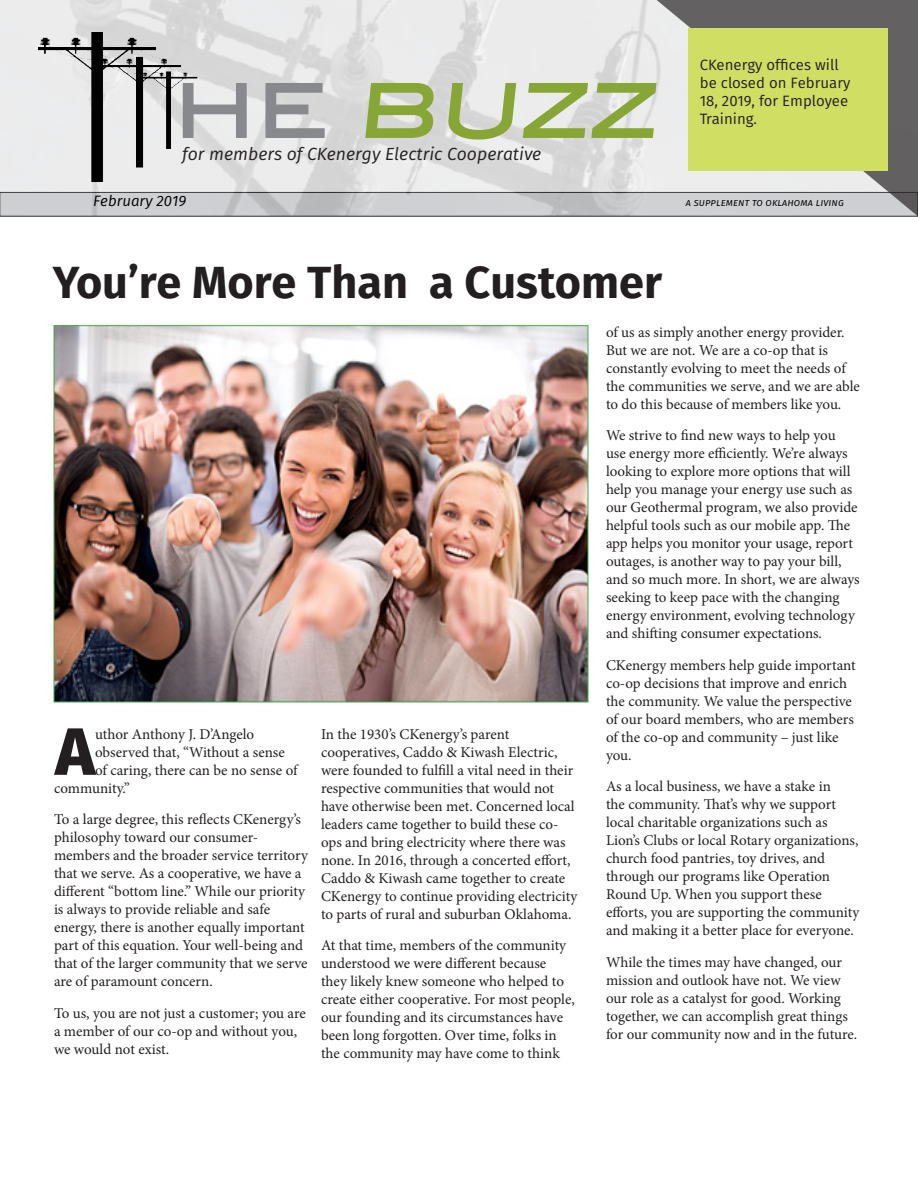
<style>
.page{position:relative;width:918px;height:1188px;background:#fff}
.page>*{position:absolute;margin:0;border:0;box-sizing:border-box;transform-origin:0 0}
.t1{font:500 89.4px "ITC Blair";color:#87a635}
.Buzz_Text_Style{font:800 66.75px "Fira Sans";color:#231f20}
.t2{font:700 45px "Fira Sans";color:#231f20}
.t3{font:italic 17.55px "Fira Sans";color:#231f20}
.Buzz_Text_Style-2{font:15px/18px "Minion Pro";letter-spacing:-.005em;color:#231f20}
.t4{font:15px/18px "Fira Sans";color:#231f20}
.t5{font:italic 15px "Fira Sans";color:#000}
.t6{font:italic 10.5px "Fira Sans";color:#000}
.s1{color:#87898c}
</style>
<div class="page">
<img style="left:0;top:0;width:657px;height:215px">
<img style="left:39px;top:33px;width:165px;height:148px">
<svg style="left:657px;top:0;width:261px;height:216px;background:#a7a6a7"></svg>
<div style="left:688px;top:28px;width:200px;height:143px;background:#d0de63"></div>
<img style="left:56px;top:327px;width:530px;height:373px">
<p class="t1" style="left:173px;top:52px;width:496px"><span class="s1">HE</span> BUZZ</p>
<p class="t3" style="left:182px;top:141px;width:361px">for members of CKenergy Electric Cooperative</p>
<p class="t4" style="left:700px;top:55px;width:152px">CKenergy offices will be closed on February<br>18, 2019, for Employee<br>Training.</p>
<p class="t5" style="left:93px;top:191px;width:94px">February 2019</p>
<p class="t6" style="left:686px;top:195px;width:160px">a supplement to oklahoma living</p>
<p class="t2" style="left:53px;top:251px;width:611px">You’re More Than a Customer</p>
<p class="Buzz_Text_Style" style="left:55px;top:705px;width:41px">A</p>
<p class="Buzz_Text_Style-2" style="left:95px;top:725px;width:161px">uthor Anthony J. D’Angelo</p>
<p class="Buzz_Text_Style-2" style="left:95px;top:743px;width:191px">observed that, “Without a sense</p>
<p class="Buzz_Text_Style-2" style="left:95px;top:761px;width:204px">of caring, there can be no sense of</p>
<p class="Buzz_Text_Style-2" style="left:54px;top:779px;width:77px">community.”</p>
<p class="Buzz_Text_Style-2" style="left:54px;top:811px;width:255px">To a large degree, this reflects CKenergy’s philosophy toward our consumer&shy;members and the broader service territory that we serve. As a cooperative, we have a different “bottom line.” While our priority is always to provide reliable and safe energy, there is another equally important part of this equation. Your well-being and that of the larger community that we serve are of paramount concern.</p>
<p class="Buzz_Text_Style-2" style="left:54px;top:1004px;width:253px">To us, you are not just a customer; you are a member of our co-op and without you, we would not exist.</p>
<p class="Buzz_Text_Style-2" style="left:321px;top:725px;width:258px">In the 1930’s CKenergy’s parent cooperatives, Caddo &amp; Kiwash Electric, were founded to fulfill a vital need in their respective communities that would not have otherwise been met. Concerned local leaders came together to build these co&shy;ops and bring electricity where there was none. In 2016, through a concerted effort, Caddo &amp; Kiwash came together to create CKenergy to continue providing electricity to parts of rural and suburban Oklahoma.</p>
<p class="Buzz_Text_Style-2" style="left:321px;top:937px;width:255px">At that time, members of the community understood we were different because they likely knew someone who helped to create either cooperative. For most people, our founding and its circumstances have been long forgotten. Over time, folks in the community may have come to think</p>
<p class="Buzz_Text_Style-2" style="left:606px;top:323px;width:255px">of us as simply another energy provider.<br>But we are not. We are a co-op that is constantly evolving to meet the needs of the communities we serve, and we are able to do this because of members like you.</p>
<p class="Buzz_Text_Style-2" style="left:606px;top:426px;width:255px">We strive to find new ways to help you<br>use energy more efficiently. We’re always looking to explore more options that will help you manage your energy use such as our Geothermal program, we also provide helpful tools such as our mobile app. The app helps you monitor your usage, report outages, is another way to pay your bill, and so much more. In short, we are always seeking to keep pace with the changing energy environment, evolving technology and shifting consumer expectations.</p>
<p class="Buzz_Text_Style-2" style="left:606px;top:656px;width:251px">CKenergy members help guide important co-op decisions that improve and enrich the community. We value the perspective of our board members, who are members of the co-op and community – just like you.</p>
<p class="Buzz_Text_Style-2" style="left:606px;top:777px;width:255px">As a local business, we have a stake in<br>the community. That’s why we support local charitable organizations such as Lion’s Clubs or local Rotary organizations, church food pantries, toy drives, and through our programs like Operation Round Up. When you support these efforts, you are supporting the community and making it a better place for everyone.</p>
<p class="Buzz_Text_Style-2" style="left:606px;top:953px;width:253px">While the times may have changed, our mission and outlook have not. We view our role as a catalyst for good. Working together, we can accomplish great things for our community now and in the future.</p>
</div>
